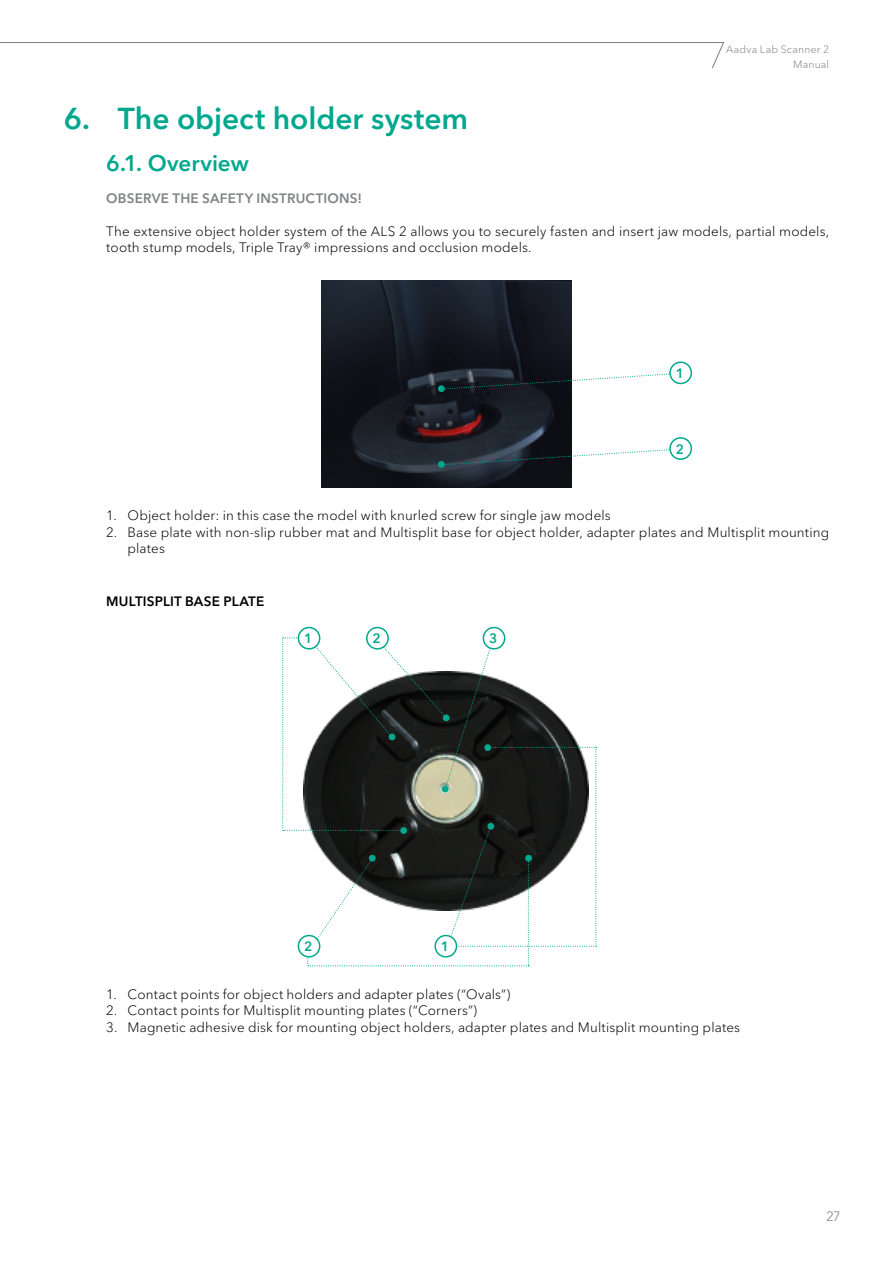
<style>
.page{position:relative;width:893px;height:1263px;background:#fff}
.page>*{position:absolute;margin:0;border:0;box-sizing:border-box;transform-origin:0 0}
.t1{font:600 30px "Avenir Next LT Pro";color:#00a88e}
.t2{font:600 22.5px "Avenir Next LT Pro";color:#00a88e}
.t3{font:300 13.5px/16.2px "Avenir Next LT Pro";letter-spacing:.01em;color:#000}
.t4{font:600 13.5px "Avenir Next LT Pro";letter-spacing:.015em;color:#808285}
.t5{font:600 13.5px "Avenir Next LT Pro";letter-spacing:.015em;color:#000}
.t6{font:600 13.5px "Avenir Next LT Pro";color:#00a88e}
.t7{font:300 13.5px "Avenir LT Std";color:#808285}
.t8{font:300 10.5px/15px "Avenir Next LT Pro";letter-spacing:.02em;color:#808285;text-align:right}
</style>
<div class="page">
<svg style="left:0;top:42px;width:725px;height:27px"></svg>
<img style="left:321px;top:281px;width:251px;height:207px">
<div style="left:438px;top:385px;width:7px;height:7px;background:#00a88e;border-radius:50%"></div>
<svg style="left:441px;top:372px;width:239px;height:18px"></svg>
<div style="left:670px;top:362px;width:21px;height:21px;background:#fff;border-radius:50%"></div>
<div style="left:669px;top:361px;width:23px;height:23px;border:2px solid #00a88e;border-radius:50%"></div>
<div style="left:438px;top:461px;width:7px;height:7px;background:#00a88e;border-radius:50%"></div>
<svg style="left:441px;top:448px;width:236px;height:18px"></svg>
<div style="left:670px;top:438px;width:21px;height:21px;background:#fff;border-radius:50%"></div>
<div style="left:669px;top:437px;width:23px;height:23px;border:2px solid #00a88e;border-radius:50%"></div>
<div style="left:366px;top:627px;width:23px;height:22px;border:2px solid #00a88e;border-radius:50%"></div>
<div style="left:483px;top:627px;width:22px;height:22px;border:2px solid #00a88e;border-radius:50%"></div>
<svg style="left:282px;top:637px;width:315px;height:329px"></svg>
<div style="left:298px;top:935px;width:22px;height:22px;background:#fff;border-radius:50%"></div>
<div style="left:298px;top:935px;width:22px;height:22px;border:2px solid #00a88e;border-radius:50%"></div>
<div style="left:435px;top:935px;width:21px;height:22px;background:#fff;border-radius:50%"></div>
<div style="left:434px;top:935px;width:23px;height:22px;border:2px solid #00a88e;border-radius:50%"></div>
<div style="left:298px;top:627px;width:22px;height:22px;background:#fff;border-radius:50%"></div>
<div style="left:298px;top:627px;width:22px;height:22px;border:2px solid #00a88e;border-radius:50%"></div>
<p class="t8" style="left:726px;top:42px;width:104px">Aadva Lab Scanner 2<br>Manual</p>
<h1 class="t1" style="left:64px;top:100px;width:406px">6. The object holder system</h1>
<h2 class="t2" style="left:106px;top:149px;width:144px">6.1. Overview</h2>
<p class="t4" style="left:106px;top:190px;width:257px">OBSERVE THE SAFETY INSTRUCTIONS!</p>
<p class="t3" style="left:106px;top:223px;width:724px">The extensive object holder system of the ALS 2 allows you to securely fasten and insert jaw models, partial models, tooth stump models, Triple Tray® impressions and occlusion models.</p>
<p class="t6" style="left:676px;top:365px;width:10px">1</p>
<p class="t6" style="left:676px;top:441px;width:10px">2</p>
<p class="t3" style="left:106px;top:508px;width:506px">1. Object holder: in this case the model with knurled screw for single jaw models</p>
<p class="t3" style="left:128px;top:524px;width:703px;text-indent:-21px">2. Base plate with non-slip rubber mat and Multisplit base for object holder, adapter plates and Multisplit mounting plates</p>
<p class="t5" style="left:106px;top:593px;width:160px">MULTISPLIT BASE PLATE</p>
<p class="t6" style="left:304px;top:630px;width:10px">1</p>
<p class="t6" style="left:372px;top:630px;width:10px">2</p>
<p class="t6" style="left:489px;top:630px;width:10px">3</p>
<p class="t6" style="left:304px;top:938px;width:10px">2</p>
<p class="t6" style="left:441px;top:938px;width:10px">1</p>
<p class="t3" style="left:106px;top:986px;width:406px">1. Contact points for object holders and adapter plates (“Ovals”)</p>
<p class="t3" style="left:106px;top:1003px;width:372px">2. Contact points for Multisplit mounting plates (“Corners”)</p>
<p class="t3" style="left:106px;top:1019px;width:635px">3. Magnetic adhesive disk for mounting object holders, adapter plates and Multisplit mounting plates</p>
<p class="t7" style="left:826px;top:1208px;width:16px">27</p>
</div>
